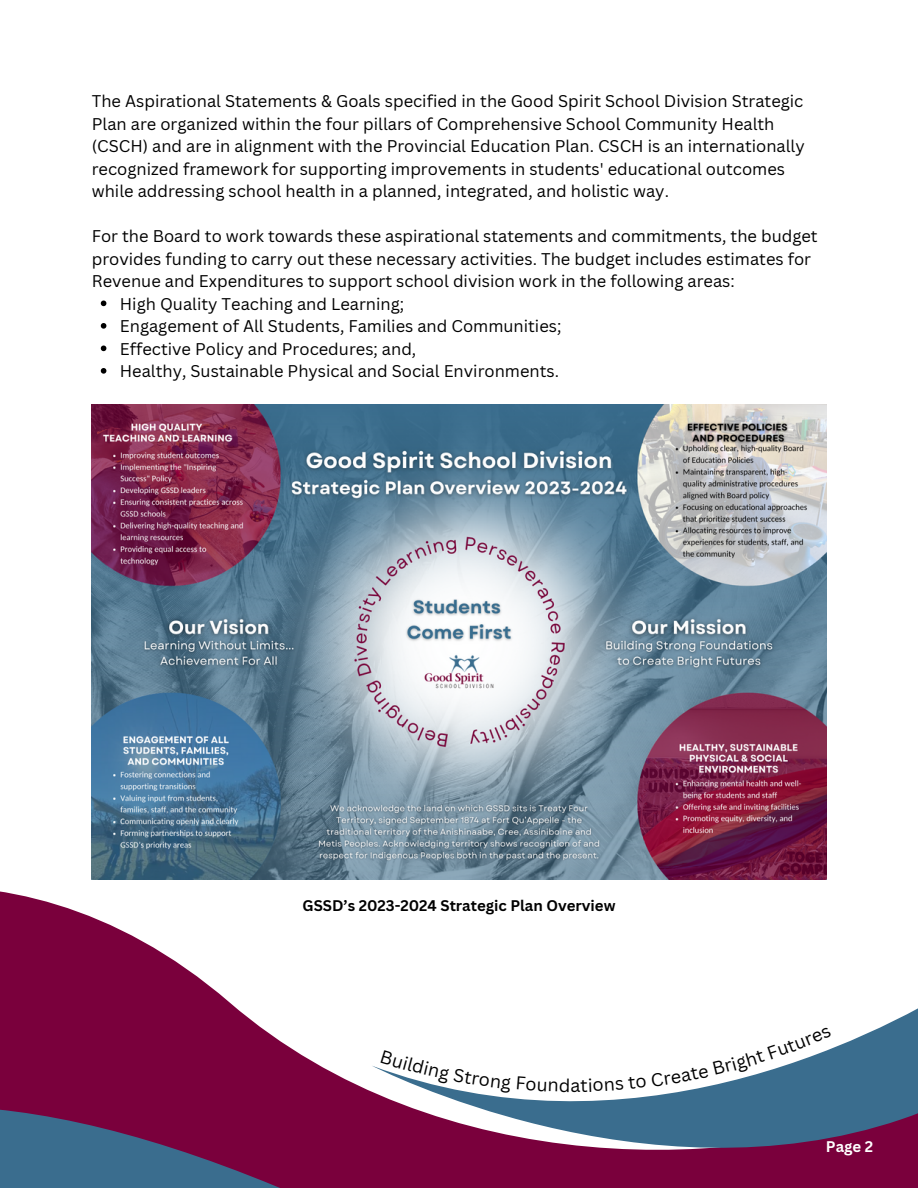
<style>
.page{position:relative;width:918px;height:1188px;background:#fff}
.page>*{position:absolute;margin:0;border:0;box-sizing:border-box;transform-origin:0 0}
.t1{font:18px "Canva Sans";color:#000}
.t2{font:16.5px/22.5px "Canva Sans";color:#000}
.t3{font:700 15px "Canva Sans";color:#000}
.t4{font:700 15px "Canva Sans";color:#fff}
</style>
<div class="page">
<svg style="left:0;top:803px;width:827px;height:264px"></svg>
<svg style="left:0;top:1067px;width:372px;height:121px;background:#692256"></svg>
<svg style="left:372px;top:984px;width:546px;height:204px"></svg>
<img style="left:92px;top:405px;width:734px;height:475px">
<svg style="left:101px;top:301px;width:5px;height:5px"></svg>
<svg style="left:101px;top:323px;width:5px;height:6px"></svg>
<svg style="left:101px;top:346px;width:5px;height:5px"></svg>
<svg style="left:101px;top:368px;width:5px;height:6px"></svg>
<svg style="left:381px;top:1050px;width:130px;height:43px"></svg>
<svg style="left:517px;top:1076px;width:52px;height:16px"></svg>
<svg style="left:581px;top:1026px;width:251px;height:66px"></svg>
<p class="t2" style="left:92px;top:89px;width:714px">The Aspirational Statements &amp; Goals specified in the Good Spirit School Division Strategic Plan are organized within the four pillars of Comprehensive School Community Health (CSCH) and are in alignment with the Provincial Education Plan. CSCH is an internationally recognized framework for supporting improvements in students' educational outcomes while addressing school health in a planned, integrated, and holistic way.</p>
<p class="t2" style="left:92px;top:224px;width:727px">For the Board to work towards these aspirational statements and commitments, the budget provides funding to carry out these necessary activities. The budget includes estimates for<br>Revenue and Expenditures to support school division work in the following areas:</p>
<p class="t2" style="left:120px;top:292px;width:286px">High Quality Teaching and Learning;</p>
<p class="t2" style="left:120px;top:314px;width:443px">Engagement of All Students, Families and Communities;</p>
<p class="t2" style="left:120px;top:337px;width:298px">Effective Policy and Procedures; and,</p>
<p class="t2" style="left:120px;top:359px;width:441px">Healthy, Sustainable Physical and Social Environments.</p>
<p class="t3" style="left:303px;top:895px;width:314px">GSSD’s 2023-2024 Strategic Plan Overview</p>
<p class="t1" style="left:571px;top:1073px;width:12px">a</p>
<p class="t4" style="left:826px;top:1136px;width:49px">Page 2</p>
</div>
